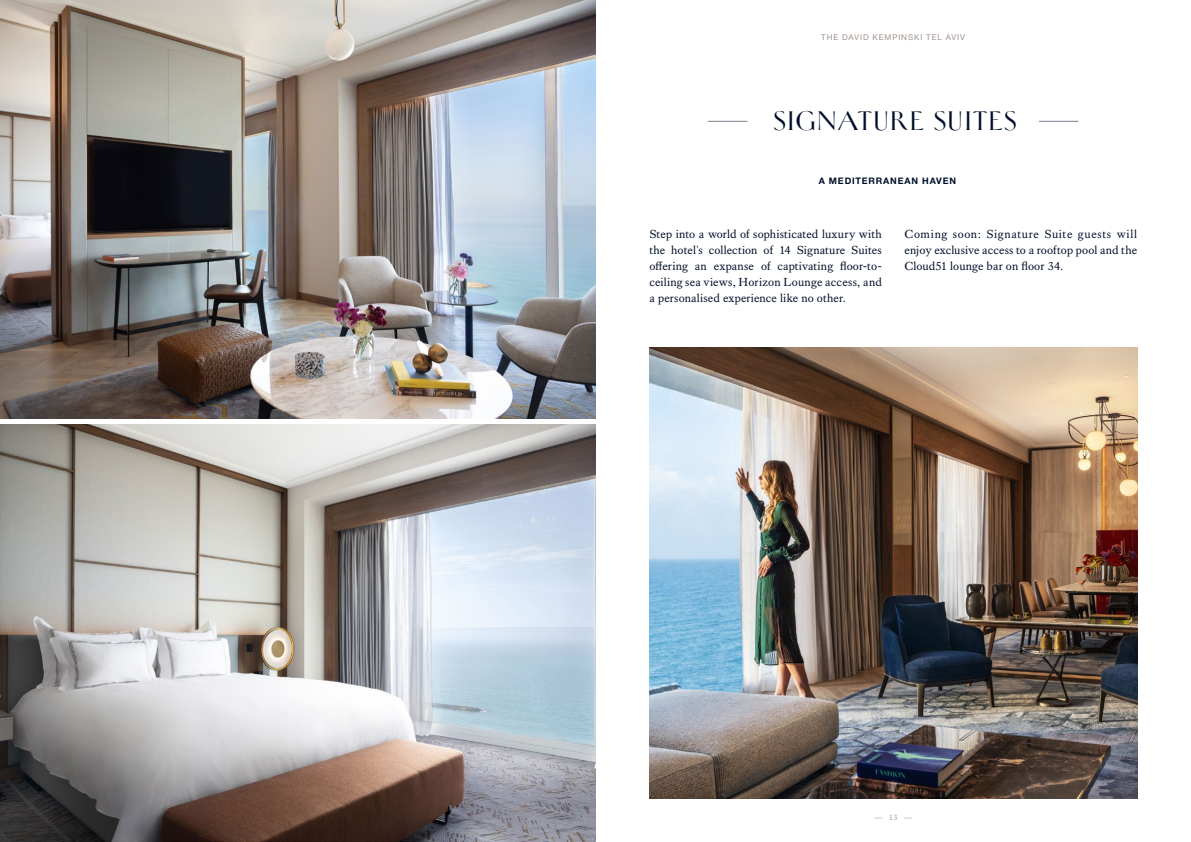
<style>
.page{position:relative;width:1191px;height:842px;background:#fff}
.page>*{position:absolute;margin:0;border:0;box-sizing:border-box;transform-origin:0 0}
.t1{font:30px "Helene Hess";color:#010f2a}
.t2{font:12px/16px "Kings Caslon";letter-spacing:.01em;color:#010f2a;text-align:justify}
.t3{font:700 9px "Helvetica Neue LT Std";letter-spacing:.095em;color:#010f2a}
.t4{font:8px "Helvetica Neue LT Std";letter-spacing:.115em;color:#9e938e}
.t5{font:8px "Kings Caslon";color:#9e938e}
.s1{font-size:42px}
</style>
<div class="page">
<img style="left:0;top:424px;width:595px;height:418px">
<img style="left:649px;top:347px;width:488px;height:451px">
<img style="left:0;top:0;width:595px;height:418px">
<p class="t4" style="left:821px;top:32px;width:145px">THE DAVID KEMPINSKI TEL AVIV</p>
<h1 class="t1" style="left:706px;top:105px;width:374px"><span class="s1">—</span> SIGNATURE SUITES <span class="s1">—</span></h1>
<p class="t3" style="left:819px;top:175px;width:139px">A MEDITERRANEAN HAVEN</p>
<p class="t2" style="left:649px;top:226px;width:234px">Step into a world of sophisticated luxury with the hotel's collection of 14 Signature Suites offering an expanse of captivating floor-to&shy;ceiling sea views, Horizon Lounge access, and a personalised experience like no other.</p>
<p class="t2" style="left:904px;top:226px;width:234px">Coming soon: Signature Suite guests will enjoy exclusive access to a rooftop pool and the Cloud51 lounge bar on floor 34.</p>
<p class="t5" style="left:874px;top:812px;width:39px">— 13 —</p>
</div>
